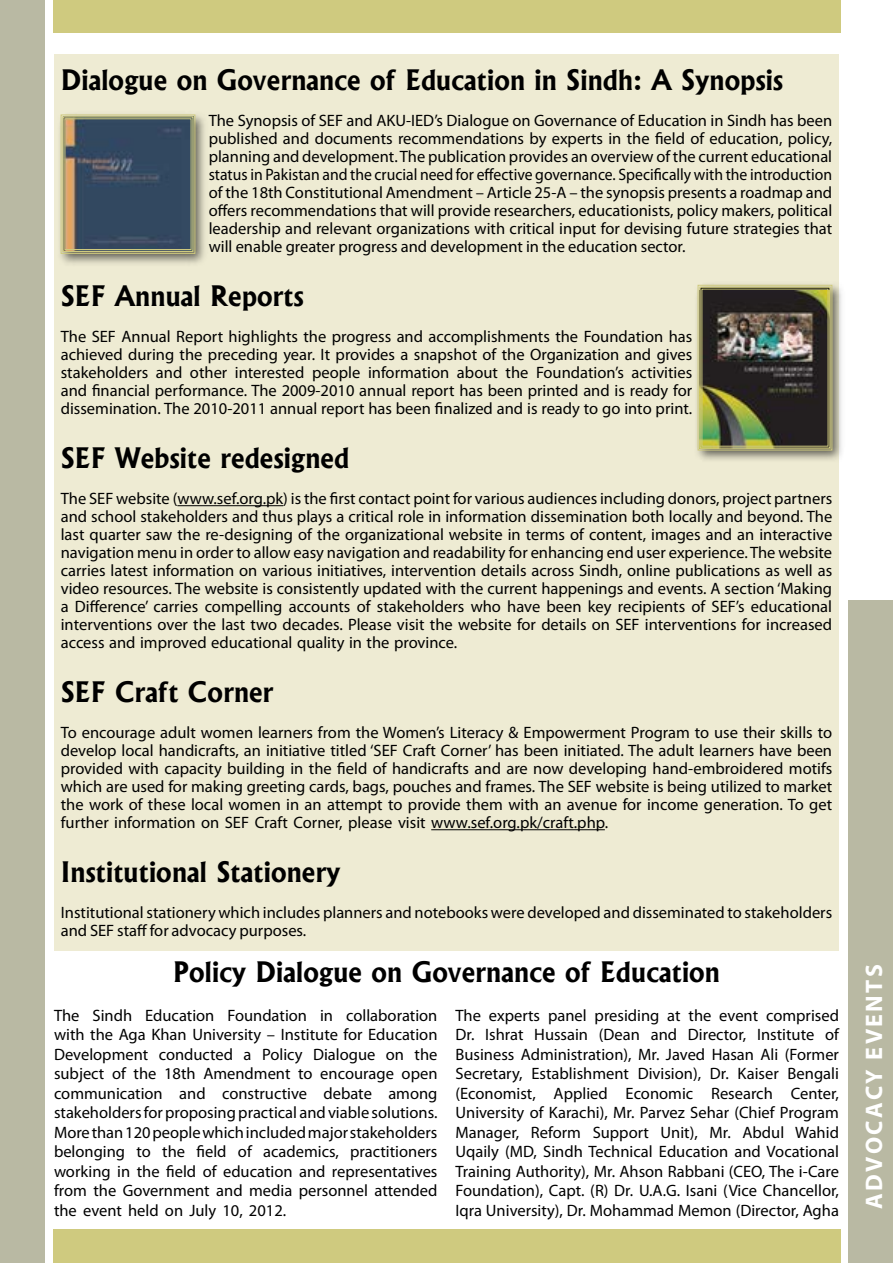
<style>
.page{position:relative;width:893px;height:1263px;background:#fff}
.page>*{position:absolute;margin:0;border:0;box-sizing:border-box;transform-origin:0 0}
.t1{font:700 27px "Albertus";letter-spacing:.01em;color:#000}
.t2{font:700 24px "Myriad Pro";letter-spacing:.1em;color:#fff}
.t3{font:16.5px/18px "Myriad Pro";color:#000;text-align:justify}
</style>
<div class="page">
<div style="left:848px;top:600px;width:45px;height:663px;background:#b9b9a3"></div>
<div style="left:0;top:0;width:45px;height:1263px;background:#b9b9a3"></div>
<div style="left:53px;top:0;width:787px;height:33px;background:#cfca7f"></div>
<div style="left:53px;top:1230px;width:787px;height:33px;background:#cfca7f"></div>
<div style="left:54px;top:54px;width:785px;height:897px;background:#eeebd3"></div>
<hr style="left:177px;top:505px;width:106px;height:1px;background:#000">
<hr style="left:431px;top:829px;width:174px;height:1px;background:#000">
<div style="left:57px;top:111px;width:151px;height:156px;background:#000;opacity:.6"></div>
<svg style="left:60px;top:114px;width:136px;height:140px;background:#485664"></svg>
<div style="left:62px;top:116px;width:132px;height:136px;border:1px solid #cfca7f"></div>
<div style="left:65px;top:118px;width:126px;height:132px;border:1px solid #cfca7f"></div>
<div style="left:694px;top:281px;width:151px;height:182px;background:#000;opacity:.6"></div>
<img style="left:697px;top:285px;width:135px;height:166px">
<div style="left:699px;top:287px;width:132px;height:162px;border:1px solid #cfca7f"></div>
<h1 class="t1" style="left:61px;top:63px;width:724px">Dialogue on Governance of Education in Sindh: A Synopsis</h1>
<p class="t3" style="left:209px;top:111px;width:625px">The Synopsis of SEF and AKU-IED’s Dialogue on Governance of Education in Sindh has been published and documents recommendations by experts in the field of education, policy, planning and development. The publication provides an overview of the current educational status in Pakistan and the crucial need for effective governance. Specifically with the introduction of the 18th Constitutional Amendment – Article 25-A – the synopsis presents a roadmap and offers recommendations that will provide researchers, educationists, policy makers, political leadership and relevant organizations with critical input for devising future strategies that will enable greater progress and development in the education sector.</p>
<h1 class="t1" style="left:61px;top:279px;width:245px">SEF Annual Reports</h1>
<p class="t3" style="left:61px;top:327px;width:633px">The SEF Annual Report highlights the progress and accomplishments the Foundation has achieved during the preceding year. It provides a snapshot of the Organization and gives stakeholders and other interested people information about the Foundation’s activities and financial performance. The 2009-2010 annual report has been printed and is ready for dissemination. The 2010-2011 annual report has been finalized and is ready to go into print.</p>
<h1 class="t1" style="left:61px;top:441px;width:290px">SEF Website redesigned</h1>
<p class="t3" style="left:61px;top:489px;width:773px">The SEF website (www.sef.org.pk) is the first contact point for various audiences including donors, project partners and school stakeholders and thus plays a critical role in information dissemination both locally and beyond. The last quarter saw the re-designing of the organizational website in terms of content, images and an interactive navigation menu in order to allow easy navigation and readability for enhancing end user experience. The website carries latest information on various initiatives, intervention details across Sindh, online publications as well as video resources. The website is consistently updated with the current happenings and events. A section ‘Making a Difference’ carries compelling accounts of stakeholders who have been key recipients of SEF’s educational interventions over the last two decades. Please visit the website for details on SEF interventions for increased access and improved educational quality in the province.</p>
<h1 class="t1" style="left:61px;top:675px;width:214px">SEF Craft Corner</h1>
<p class="t3" style="left:61px;top:723px;width:773px">To encourage adult women learners from the Women’s Literacy &amp; Empowerment Program to use their skills to develop local handicrafts, an initiative titled ‘SEF Craft Corner’ has been initiated. The adult learners have been provided with capacity building in the field of handicrafts and are now developing hand-embroidered motifs which are used for making greeting cards, bags, pouches and frames. The SEF website is being utilized to market the work of these local women in an attempt to provide them with an avenue for income generation. To get further information on SEF Craft Corner, please visit www.sef.org.pk/craft.php.</p>
<h1 class="t1" style="left:61px;top:855px;width:281px">Institutional Stationery</h1>
<p class="t3" style="left:61px;top:903px;width:773px">Institutional stationery which includes planners and notebooks were developed and disseminated to stakeholders and SEF staff for advocacy purposes.</p>
<h1 class="t1" style="left:173px;top:955px;width:548px">Policy Dialogue on Governance of Education</h1>
<p class="t3" style="left:54px;top:1005px;width:385px;line-height:19.5px">The Sindh Education Foundation in collaboration with the Aga Khan University – Institute for Education Development conducted a Policy Dialogue on the subject of the 18th Amendment to encourage open communication and constructive debate among stakeholders for proposing practical and viable solutions.<br>More than 120 people which included major stakeholders belonging to the field of academics, practitioners working in the field of education and representatives from the Government and media personnel attended the event held on July 10, 2012.</p>
<p class="t3" style="left:455px;top:1005px;width:385px;line-height:19.5px">The experts panel presiding at the event comprised Dr. Ishrat Hussain (Dean and Director, Institute of Business Administration), Mr. Javed Hasan Ali (Former Secretary, Establishment Division), Dr. Kaiser Bengali (Economist, Applied Economic Research Center, University of Karachi), Mr. Parvez Sehar (Chief Program Manager, Reform Support Unit), Mr. Abdul Wahid Uqaily (MD, Sindh Technical Education and Vocational Training Authority), Mr. Ahson Rabbani (CEO, The i-Care Foundation), Capt. (R) Dr. U.A.G. Isani (Vice Chancellor, Iqra University), Dr. Mohammad Memon (Director, Agha</p>
<h2 class="t2" style="left:858px;top:1209px;width:246px;rotate:-90deg">ADVOCACY EVENTS</h2>
</div>
